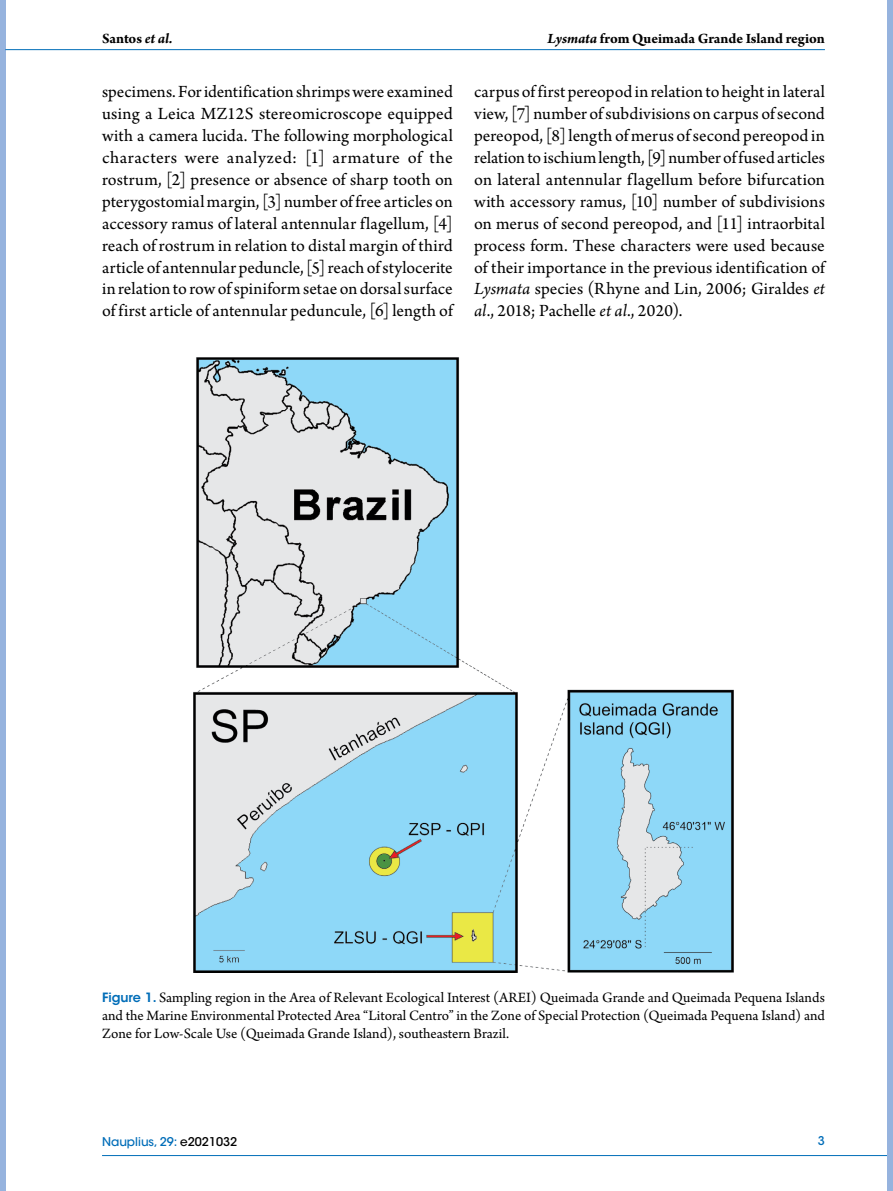
<style>
.page{position:relative;width:893px;height:1191px;background:#fff}
.page>*{position:absolute;margin:0;border:0;box-sizing:border-box;transform-origin:0 0}
.t1{font:18px/21.9px "Arno Pro";letter-spacing:.01em;color:#000;text-align:justify}
.t2{font:15px/18px "Arno Pro";color:#000;text-align:justify}
.t3{font:700 15px "Arno Pro";letter-spacing:-.005em;color:#000}
.t4{font:500 12px "ITC Avant Garde Std";color:#006db8}
.s1{font-style:italic}
.s2{font-family:"ITC Avant Garde Std";font-weight:600;font-size:12.75px;color:#006db8}
.s3{color:#000}
</style>
<div class="page">
<div style="left:0;top:0;width:5px;height:1191px;background:#96b3de"></div>
<hr style="left:102px;top:1155px;width:791px;height:1px;background:#006db8">
<hr style="left:5px;top:49px;width:820px;height:1px;background:#006db8">
<div style="left:888px;top:0;width:5px;height:1191px;background:#96b3de"></div>
<img style="left:194px;top:357px;width:539px;height:615px">
<p class="t3" style="left:102px;top:30px;width:72px">Santos <span class="s1">et al.</span></p>
<p class="t3" style="left:547px;top:30px;width:279px"><span class="s1">Lysmata</span> from Queimada Grande Island region</p>
<p class="t1" style="left:102px;top:82px;width:352px">specimens. For identification shrimps were examined using a Leica MZ12S stereomicroscope equipped with a camera lucida. The following morphological characters were analyzed: [1] armature of the rostrum, [2] presence or absence of sharp tooth on pterygostomial margin, [3] number of free articles on accessory ramus of lateral antennular flagellum, [4] reach of rostrum in relation to distal margin of third article of antennular peduncle, [5] reach of stylocerite in relation to row of spiniform setae on dorsal surface of first article of antennular peduncule, [6] length of</p>
<p class="t1" style="left:474px;top:82px;width:352px">carpus of first pereopod in relation to height in lateral view, [7] number of subdivisions on carpus of second pereopod, [8] length of merus of second pereopod in relation to ischium length, [9] number of fused articles on lateral antennular flagellum before bifurcation with accessory ramus, [10] number of subdivisions on merus of second pereopod, and [11] intraorbital process form. These characters were used because of their importance in the previous identification of <span class="s1">Lysmata</span> species (Rhyne and Lin, 2006; Giraldes <span class="s1">et al</span>., 2018; Pachelle <span class="s1">et al</span>., 2020).</p>
<p class="t2" style="left:102px;top:989px;width:724px"><span class="s2">Figure 1.</span> Sampling region in the Area of Relevant Ecological Interest (AREI) Queimada Grande and Queimada Pequena Islands and the Marine Environmental Protected Area “Litoral Centro” in the Zone of Special Protection (Queimada Pequena Island) and Zone for Low-Scale Use (Queimada Grande Island), southeastern Brazil.</p>
<p class="t4" style="left:102px;top:1134px;width:137px">Nauplius, 29: <span class="s3">e2021032</span></p>
<p class="t4" style="left:818px;top:1132px;width:9px">3</p>
</div>
